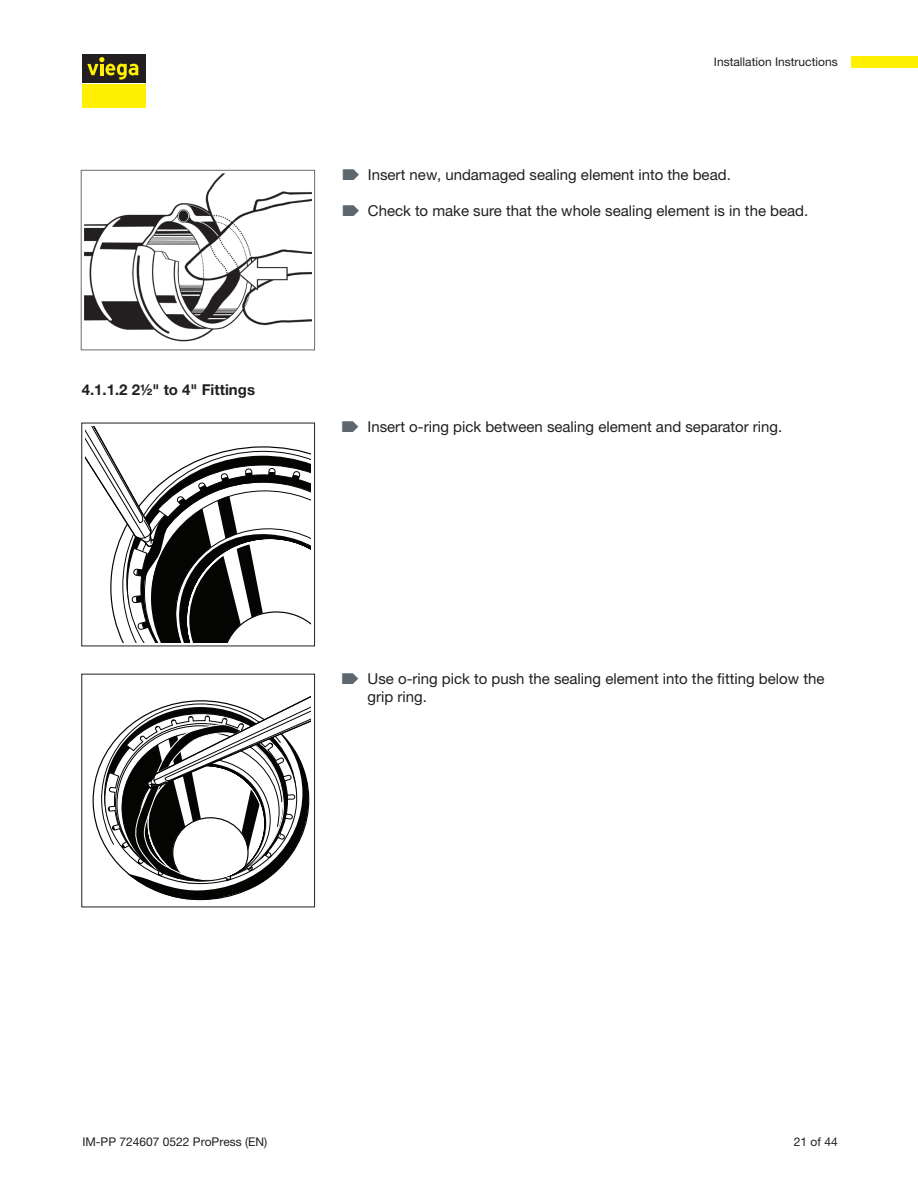
<style>
.page{position:relative;width:918px;height:1188px;background:#fff}
.page>*{position:absolute;margin:0;border:0;box-sizing:border-box;transform-origin:0 0}
.t1{font:15px/18px "M Ying Hei PR Cfor Viega W4";color:#231f20}
.t2{font:15px "M Ying Hei PR Cfor Viega W7";color:#231f20}
.t3{font:12px "M Ying Hei PR Cfor Viega W4";color:#231f20}
.s1{color:#5c686e}
</style>
<div class="page">
<div style="left:851px;top:56px;width:67px;height:11px;background:#fff101"></div>
<div style="left:82px;top:85px;width:63px;height:23px;background:#fff101"></div>
<div style="left:82px;top:54px;width:63px;height:28px;background:#231f20"></div>
<svg style="left:87px;top:57px;width:51px;height:23px"></svg>
<svg style="left:85px;top:427px;width:226px;height:215px"></svg>
<svg style="left:100px;top:696px;width:211px;height:205px"></svg>
<img style="left:84px;top:173px;width:227px;height:169px">
<div style="left:81px;top:170px;width:234px;height:180px;border:1px solid #6c6d70"></div>
<p class="t3" style="left:714px;top:54px;width:125px">Installation Instructions</p>
<p class="t2" style="left:82px;top:381px;width:175px">4.1.1.2 2½" to 4" Fittings</p>
<p class="t1" style="left:342px;top:166px;width:390px"><span class="s1">▶</span> Insert new, undamaged sealing element into the bead.</p>
<p class="t1" style="left:342px;top:202px;width:467px"><span class="s1">▶</span> Check to make sure that the whole sealing element is in the bead.</p>
<p class="t1" style="left:342px;top:418px;width:442px"><span class="s1">▶</span> Insert o-ring pick between sealing element and separator ring.</p>
<p class="t1" style="left:368px;top:670px;width:458px;text-indent:-26px"><span class="s1">▶</span> Use o-ring pick to push the sealing element into the fitting below the grip ring.</p>
<p class="t3" style="left:82px;top:1135px;width:186px">IM-PP 724607 0522 ProPress (EN)</p>
<p class="t3" style="left:794px;top:1135px;width:45px">21 of 44</p>
</div>
